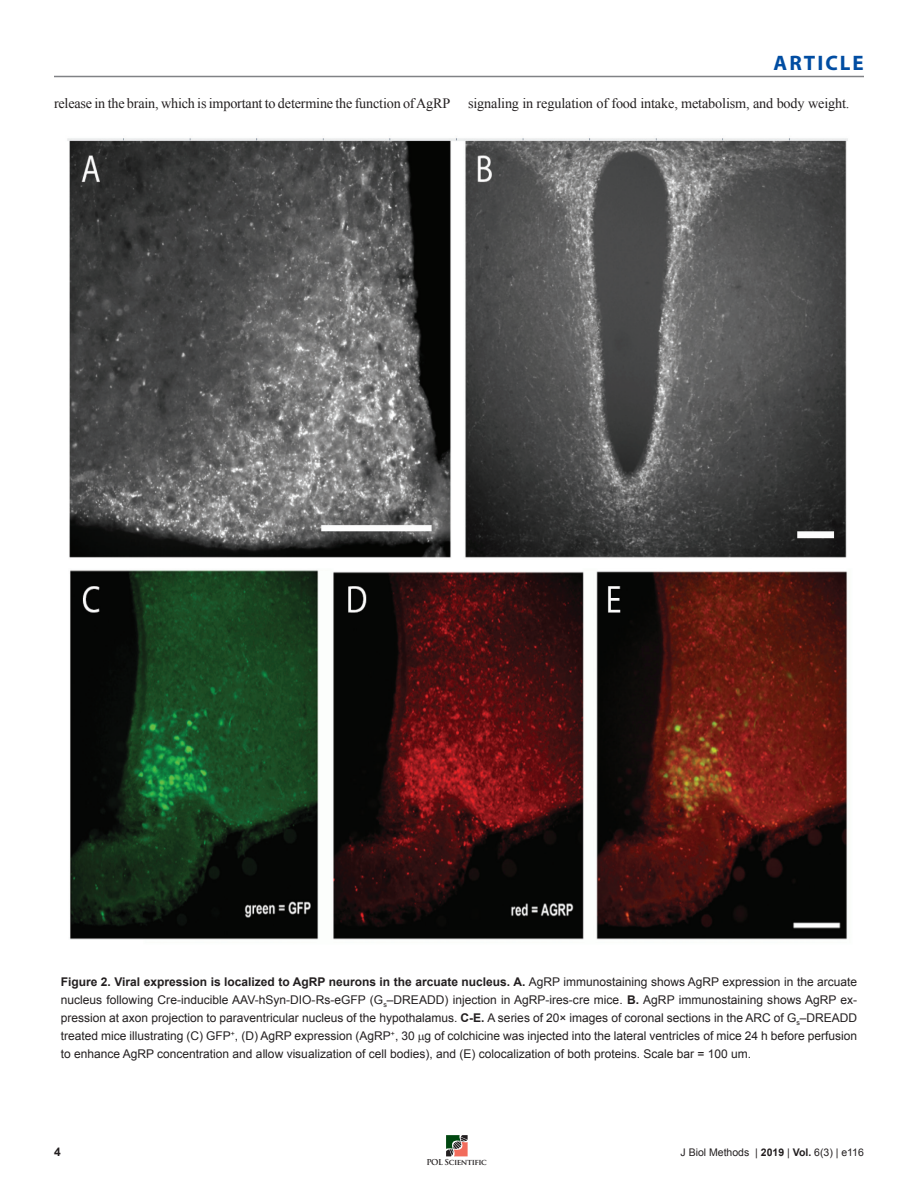
<style>
.page{position:relative;width:918px;height:1188px;background:#fff}
.page>*{position:absolute;margin:0;border:0;box-sizing:border-box;transform-origin:0 0}
.t1{font:700 21px "Myriad Pro";letter-spacing:.095em;color:#014da2}
.Body{font:14.25px "Times New Roman";letter-spacing:-.015em;color:#231f20}
.Figure_Legend_-_Span{font:12px/18px "Arial";color:#231f20;text-align:justify}
.t2{font:700 12px "Arial";color:#231f20}
.t3{font:10.5px "Arial";color:#231f20}
.t4{font:700 7.95px "Trajan Pro";letter-spacing:-.05em;color:#231f20}
.s1{font-weight:700}
</style>
<div class="page">
<svg style="left:446px;top:1135px;width:22px;height:21px"></svg>
<hr style="left:54px;top:76px;width:810px;height:1px;background:#808285">
<img style="left:67px;top:138px;width:781px;height:802px">
<h1 class="t1" style="left:774px;top:49px;width:92px">ARTICLE</h1>
<p class="Body" style="left:54px;top:94px;width:797px">release in the brain, which is important to determine the function of AgRP signaling in regulation of food intake, metabolism, and body weight.</p>
<p class="Figure_Legend_-_Span" style="left:61px;top:972px;width:798px"><span class="s1">Figure 2. Viral expression is localized to AgRP neurons in the arcuate nucleus. A.</span> AgRP immunostaining shows AgRP expression in the arcuate nucleus following Cre-inducible AAV-hSyn-DIO-Rs-eGFP (G<sub>s</sub>–DREADD) injection in AgRP-ires-cre mice. <span class="s1">B.</span> AgRP immunostaining shows AgRP ex&shy;pression at axon projection to paraventricular nucleus of the hypothalamus. <span class="s1">C-E.</span> A series of 20× images of coronal sections in the ARC of G<sub>s</sub>–DREADD treated mice illustrating (C) GFP<sup>+</sup>, (D) AgRP expression (AgRP<sup>+</sup>, 30 g of colchicine was injected into the lateral ventricles of mice 24 h before perfusion to enhance AgRP concentration and allow visualization of cell bodies), and (E) colocalization of both proteins. Scale bar = 100 um.</p>
<p class="t2" style="left:54px;top:1144px;width:8px">4</p>
<p class="t3" style="left:681px;top:1145px;width:185px">J Biol Methods | <span class="s1">2019</span> | <span class="s1">Vol.</span> 6(3) | e116</p>
<p class="t4" style="left:427px;top:1158px;width:62px">POL Scientific</p>
</div>
